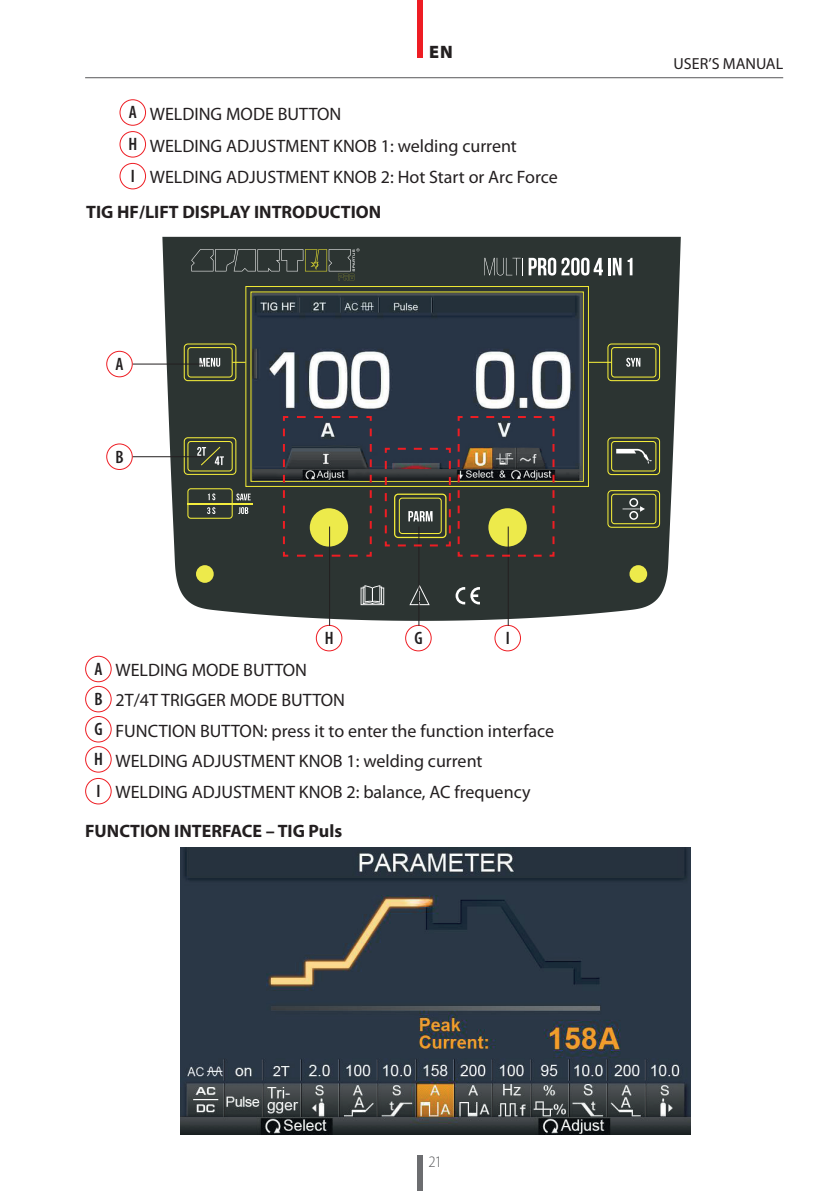
<style>
.page{position:relative;width:840px;height:1191px;background:#fff}
.page>*{position:absolute;margin:0;border:0;box-sizing:border-box;transform-origin:0 0}
.t1{font:18px/30.2px "Myriad Pro";color:#231f20}
.t2{font:700 18px "Myriad Pro";color:#231f20}
.t3{font:600 condensed 18px "Myriad Pro";color:#231f20}
.t4{font:900 18px "Myriad Pro";color:#231f20}
.t5{font:16px "Myriad Pro";color:#231f20}
.t6{font:300 semi-condensed 16px "Myriad Pro";color:#57585a}
.s1{font-weight:600;font-stretch:condensed}
.s2{font-weight:700}
</style>
<div class="page">
<hr style="left:85px;top:77px;width:697px;height:1px;background:#57585a">
<div style="left:417px;top:0;width:5px;height:58px;background:#ee1d23"></div>
<div style="left:417px;top:1155px;width:5px;height:36px;background:#6c6d70"></div>
<div style="left:119px;top:99px;width:27px;height:27px;border:1px solid #ee1d23;border-radius:50%"></div>
<div style="left:119px;top:131px;width:27px;height:27px;border:1px solid #ee1d23;border-radius:50%"></div>
<div style="left:119px;top:163px;width:27px;height:26px;border:1px solid #ee1d23;border-radius:50%"></div>
<svg style="left:162px;top:237px;width:518px;height:384px;fill:#2c3432"></svg>
<div style="left:245px;top:286px;width:343px;height:201px;border:1px solid #f4ed35"></div>
<div style="left:629px;top:565px;width:17px;height:18px;background:#edea4b;border-radius:50%"></div>
<div style="left:196px;top:565px;width:17px;height:18px;background:#edea4b;border-radius:50%"></div>
<div style="left:610px;top:494px;width:46px;height:30px;background:#2d3533;border:1px solid #f4ed3a;border-radius:3px"></div>
<svg style="left:622px;top:498px;width:22px;height:22px"></svg>
<div style="left:610px;top:441px;width:46px;height:30px;background:#2d3533;border:1px solid #f4ed3a;border-radius:3px"></div>
<svg style="left:616px;top:448px;width:35px;height:16px"></svg>
<div style="left:187px;top:488px;width:45px;height:31px;background:#2d3533;border:1px solid #f4ed3a;border-radius:3px"></div>
<div style="left:187px;top:441px;width:45px;height:30px;background:#2d3533;border:1px solid #f4ed3a;border-radius:3px"></div>
<div style="left:187px;top:347px;width:45px;height:30px;background:#2d3533;border:1px solid #f4ed3a;border-radius:3px"></div>
<div style="left:184px;top:343px;width:52px;height:38px;border:1px solid #f4ed3a;border-radius:4px"></div>
<div style="left:607px;top:343px;width:52px;height:38px;border:1px solid #f4ed3a;border-radius:4px"></div>
<div style="left:607px;top:437px;width:52px;height:38px;border:1px solid #f4ed3a;border-radius:4px"></div>
<div style="left:607px;top:490px;width:52px;height:38px;border:1px solid #f4ed3a;border-radius:4px"></div>
<div style="left:184px;top:437px;width:52px;height:38px;border:1px solid #f4ed3a;border-radius:4px"></div>
<div style="left:610px;top:347px;width:46px;height:30px;background:#2d3533;border:1px solid #f4ed3a;border-radius:3px"></div>
<svg style="left:455px;top:587px;width:24px;height:17px"></svg>
<svg style="left:360px;top:585px;width:24px;height:20px"></svg>
<svg style="left:409px;top:585px;width:20px;height:20px"></svg>
<hr style="left:188px;top:503px;width:65px;height:1px;background:#f4ed3d">
<svg style="left:236px;top:493px;width:14px;height:7px"></svg>
<svg style="left:198px;top:493px;width:17px;height:21px"></svg>
<svg style="left:238px;top:507px;width:10px;height:7px"></svg>
<svg style="left:198px;top:357px;width:22px;height:10px"></svg>
<hr style="left:607px;top:258px;width:3px;height:17px;background:#fff">
<svg style="left:612px;top:258px;width:9px;height:17px"></svg>
<svg style="left:627px;top:258px;width:5px;height:17px"></svg>
<svg style="left:484px;top:258px;width:118px;height:17px"></svg>
<svg style="left:626px;top:357px;width:14px;height:10px"></svg>
<svg style="left:197px;top:446px;width:27px;height:20px"></svg>
<svg style="left:191px;top:248px;width:168px;height:32px"></svg>
<svg style="left:588px;top:362px;width:23px;height:1px"></svg>
<img style="left:252px;top:293px;width:330px;height:187px">
<div style="left:405px;top:625px;width:26px;height:26px;border:1px solid #ee1d23;border-radius:50%"></div>
<div style="left:315px;top:625px;width:27px;height:26px;border:1px solid #ee1d23;border-radius:50%"></div>
<div style="left:494px;top:625px;width:26px;height:26px;border:1px solid #ee1d23;border-radius:50%"></div>
<div style="left:106px;top:351px;width:27px;height:26px;border:1px solid #ee1d23;border-radius:50%"></div>
<div style="left:106px;top:443px;width:27px;height:27px;border:1px solid #ee1d23;border-radius:50%"></div>
<hr style="left:133px;top:363px;width:70px;height:1px;background:#231f20">
<hr style="left:133px;top:456px;width:70px;height:1px;background:#231f20">
<hr style="left:418px;top:526px;width:1px;height:100px;background:#231f20">
<hr style="left:329px;top:526px;width:1px;height:100px;background:#231f20">
<hr style="left:507px;top:526px;width:1px;height:100px;background:#231f20">
<svg style="left:282px;top:415px;width:90px;height:142px"></svg>
<svg style="left:383px;top:415px;width:172px;height:142px"></svg>
<img style="left:180px;top:848px;width:509px;height:286px">
<div style="left:85px;top:656px;width:27px;height:26px;border:1px solid #ee1d23;border-radius:50%"></div>
<div style="left:85px;top:686px;width:27px;height:26px;border:1px solid #ee1d23;border-radius:50%"></div>
<div style="left:85px;top:716px;width:27px;height:26px;border:1px solid #ee1d23;border-radius:50%"></div>
<div style="left:85px;top:746px;width:27px;height:26px;border:1px solid #ee1d23;border-radius:50%"></div>
<div style="left:85px;top:778px;width:27px;height:26px;border:1px solid #ee1d23;border-radius:50%"></div>
<p class="t4" style="left:429px;top:40px;width:25px">EN</p>
<p class="t1" style="left:128px;top:97px;width:430px;line-height:31.8px"><span class="s1">A</span> WELDING MODE BUTTON<br><span class="s1">H</span> WELDING ADJUSTMENT KNOB 1: welding current<br><span class="s1">I</span> WELDING ADJUSTMENT KNOB 2: Hot Start or Arc Force</p>
<p class="t2" style="left:86px;top:200px;width:296px">TIG HF/LIFT DISPLAY INTRODUCTION</p>
<p class="t3" style="left:115px;top:354px;width:10px">A</p>
<p class="t3" style="left:115px;top:447px;width:10px">B</p>
<p class="t3" style="left:324px;top:628px;width:10px">H</p>
<p class="t3" style="left:414px;top:628px;width:10px">G</p>
<p class="t3" style="left:505px;top:628px;width:6px">I</p>
<p class="t1" style="left:94px;top:655px;width:461px"><span class="s1">A</span> WELDING MODE BUTTON<br><span class="s1">B</span> 2T/4T TRIGGER MODE BUTTON<br><span class="s1">G</span> FUNCTION BUTTON: press it to enter the function interface <span class="s1">H</span> WELDING ADJUSTMENT KNOB 1: welding current</p>
<p class="t1" style="left:85px;top:772px;width:446px;line-height:39px;text-indent:11px"><span class="s1">I</span> WELDING ADJUSTMENT KNOB 2: balance, AC frequency<br><span class="s2">FUNCTION INTERFACE – TIG Puls</span></p>
<p class="t5" style="left:673px;top:54px;width:111px">USER’S MANUAL</p>
<p class="t6" style="left:428px;top:1153px;width:15px">21</p>
</div>
